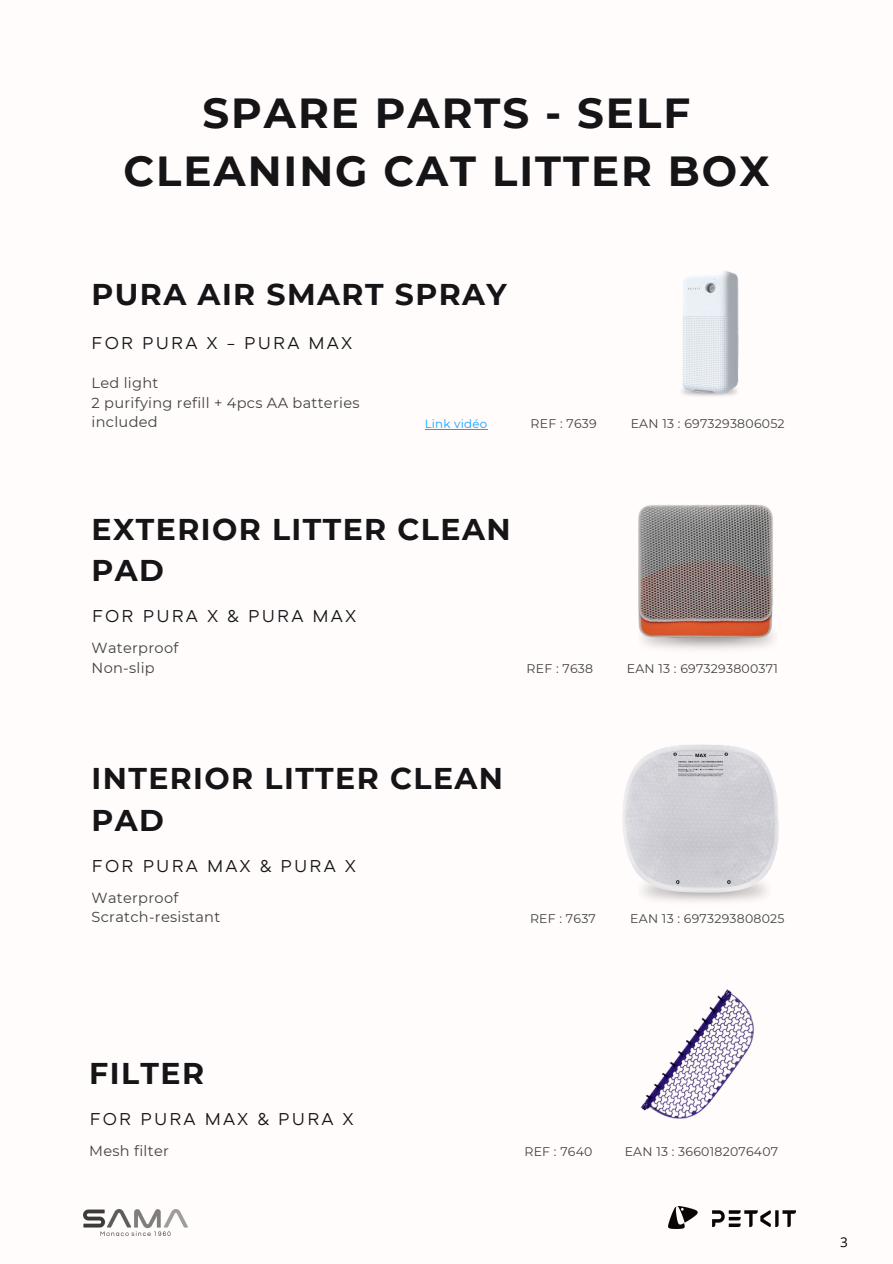
<style>
.page{position:relative;width:893px;height:1264px;background:#fff}
.page>*{position:absolute;margin:0;border:0;box-sizing:border-box;transform-origin:0 0}
.t1{font:700 42px/58.5px "Montserrat";letter-spacing:.045em;color:#151417;text-align:center}
.t2{font:700 30px/41.5px "Montserrat";letter-spacing:.045em;color:#151417}
.t3{font:16.95px "TT Commons Pro Exp";letter-spacing:.125em;color:#151417}
.t4{font:14.55px/19.4px "Montserrat";letter-spacing:.02em;color:#414042}
.t5{font:13.5px "Open Sans";color:#000}
.t6{font:12.45px "Montserrat";letter-spacing:.02em;color:#414042}
.t7{font:11.85px "Montserrat";letter-spacing:.02em;color:#10a4ff}
</style>
<div class="page">
<div style="left:0;top:0;width:892px;height:1262px;background:#fffcfb"></div>
<hr style="left:424px;top:429px;width:63px;height:1px;background:#10a4ff">
<img style="left:682px;top:271px;width:57px;height:125px">
<img style="left:638px;top:504px;width:136px;height:145px">
<img style="left:622px;top:744px;width:156px;height:148px">
<img style="left:640px;top:989px;width:114px;height:130px">
<img style="left:84px;top:1209px;width:103px;height:26px">
<img style="left:668px;top:1206px;width:127px;height:22px">
<p class="t1" style="left:123px;top:83px;width:647px">SPARE PARTS - SELF<br>CLEANING CAT LITTER BOX</p>
<p class="t2" style="left:91px;top:273px;width:417px">PURA AIR SMART SPRAY</p>
<p class="t3" style="left:91px;top:332px;width:262px">FOR PURA X - PURA MAX</p>
<p class="t4" style="left:91px;top:373px;width:68px">Led light</p>
<p class="t4" style="left:91px;top:393px;width:269px">2 purifying refill + 4pcs AA batteries included</p>
<p class="t7" style="left:424px;top:416px;width:64px">Link vidéo</p>
<p class="t6" style="left:530px;top:415px;width:68px">REF : 7639</p>
<p class="t6" style="left:630px;top:415px;width:155px">EAN 13 : 6973293806052</p>
<p class="t2" style="left:91px;top:508px;width:420px">EXTERIOR LITTER CLEAN<br>PAD</p>
<p class="t3" style="left:92px;top:605px;width:266px">FOR PURA X &amp; PURA MAX</p>
<p class="t4" style="left:91px;top:638px;width:88px">Waterproof</p>
<p class="t4" style="left:91px;top:657px;width:65px">Non-slip</p>
<p class="t6" style="left:526px;top:661px;width:68px">REF : 7638</p>
<p class="t6" style="left:626px;top:661px;width:153px">EAN 13 : 6973293800371</p>
<p class="t2" style="left:91px;top:757px;width:413px">INTERIOR LITTER CLEAN<br>PAD</p>
<p class="t3" style="left:92px;top:855px;width:266px">FOR PURA MAX &amp; PURA X</p>
<p class="t4" style="left:91px;top:887px;width:88px">Waterproof</p>
<p class="t4" style="left:91px;top:907px;width:130px">Scratch-resistant</p>
<p class="t6" style="left:530px;top:910px;width:67px">REF : 7637</p>
<p class="t6" style="left:630px;top:910px;width:156px">EAN 13 : 6973293808025</p>
<p class="t2" style="left:89px;top:1052px;width:116px">FILTER</p>
<p class="t3" style="left:90px;top:1107px;width:266px">FOR PURA MAX &amp; PURA X</p>
<p class="t4" style="left:89px;top:1140px;width:81px">Mesh filter</p>
<p class="t6" style="left:524px;top:1144px;width:70px">REF : 7640</p>
<p class="t6" style="left:624px;top:1144px;width:155px">EAN 13 : 3660182076407</p>
<p class="t5" style="left:840px;top:1232px;width:9px">3</p>
</div>
